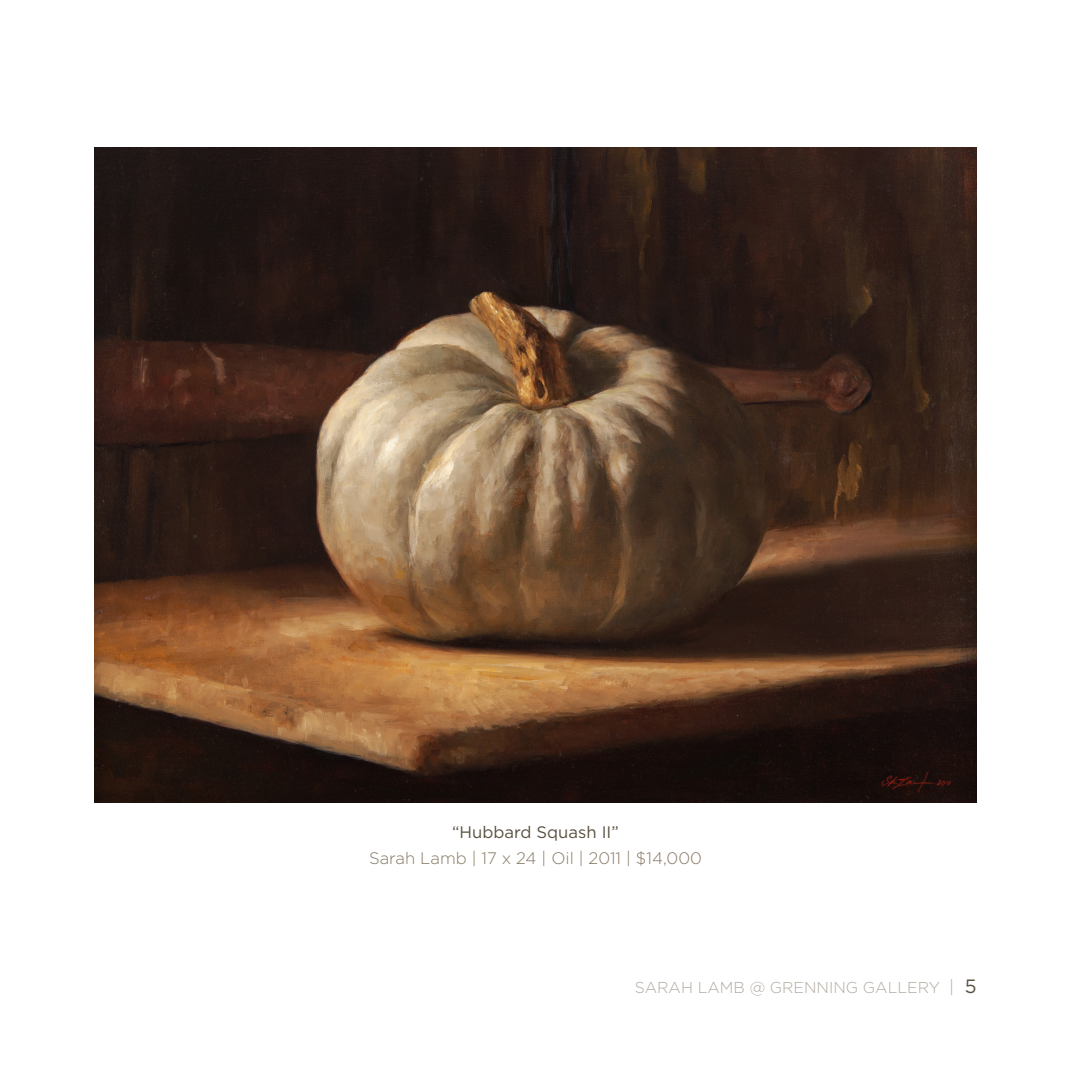
<style>
.page{position:relative;width:1071px;height:1071px;background:#fff}
.page>*{position:absolute;margin:0;border:0;box-sizing:border-box;transform-origin:0 0}
.t1{font:300 16.62px "Gotham";color:#867963}
.t2{font:16.62px "Gotham";color:#595040}
.t3{font:300 15.75px "Gotham";color:#b1aaa0}
.s1{font-size:17.5px}
.s2{font-weight:400;font-size:19.25px;color:#595040}
</style>
<div class="page">
<img style="left:94px;top:147px;width:882px;height:656px">
<p class="t2" style="left:452px;top:821px;width:168px">“Hubbard Squash II”</p>
<p class="t1" style="left:369px;top:848px;width:334px">Sarah Lamb | 17 x 24 | Oil | 2011 | $14,000</p>
<p class="t3" style="left:635px;top:978px;width:343px">SARAH LAMB @ GRENNING GALLERY <span class="s1">|</span> <span class="s2">5</span></p>
</div>
